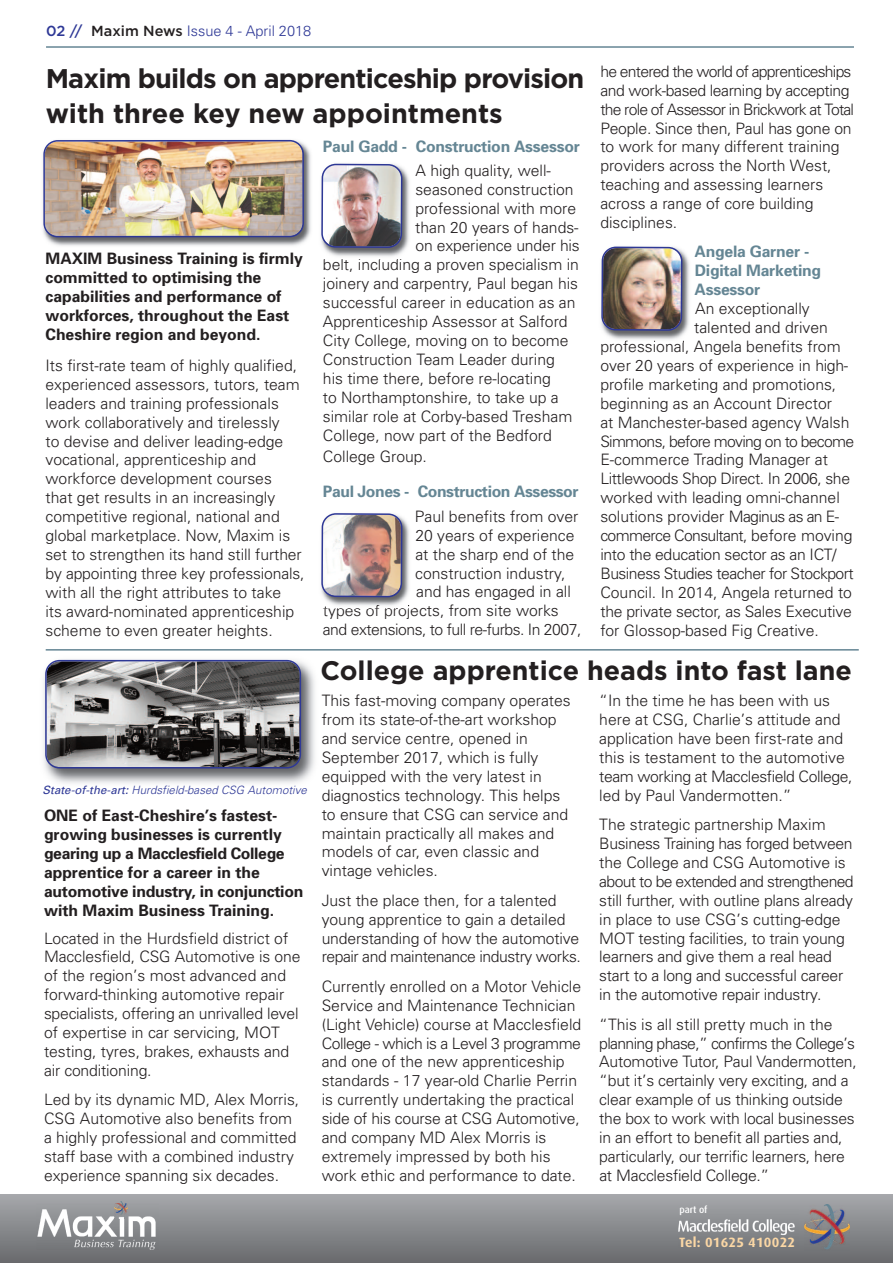
<style>
.page{position:relative;width:893px;height:1263px;background:#fff}
.page>*{position:absolute;margin:0;border:0;box-sizing:border-box;transform-origin:0 0}
.t1{font:700 27px/34.5px "Gotham";letter-spacing:-.03em;color:#231f20}
.t2{font:700 26.85px "Gotham";color:#231f20}
.t3{font:300 15.75px/18.9px "Univers";color:#231f20}
.t4{font:700 15.75px/18.9px "Univers";color:#231f20}
.t5{font:700 15.75px/18.9px "Univers";letter-spacing:-.015em;color:#658694}
.t6{font:300 15.75px "Univers";letter-spacing:-.03em;color:#231f20}
.t7{font:300 15.75px "Univers";letter-spacing:-.035em;color:#231f20}
.t8{font:300 15.75px "Univers";letter-spacing:-.025em;color:#231f20}
.t9{font:300 15.75px "Univers";letter-spacing:-.04em;color:#231f20}
.t10{font:300 15.75px "Univers";letter-spacing:-.045em;color:#231f20}
.t11{font:300 15.75px "Univers";letter-spacing:-.02em;color:#231f20}
.t12{font:300 14.55px "Univers";color:#2e3896}
.t13{font:700 13.5px "Dax";letter-spacing:.02em;color:#fbd7a5}
.t14{font:italic 300 11.4px "Univers";letter-spacing:.005em;color:#2e3896}
.t15{font:500 9.75px "Dax";color:#fff}
.s1{font-family:"Gotham";font-weight:500}
.s2{font-family:"Gotham";font-weight:500;color:#231f20}
.s3{font-weight:400}
</style>
<div class="page">
<div style="left:0;top:1195px;width:893px;height:68px;background:linear-gradient(to bottom,#a6a8ab,#696b6e)"></div>
<img style="left:679px;top:1208px;width:119px;height:39px">
<img style="left:37px;top:1204px;width:122px;height:46px">
<img style="left:805px;top:1204px;width:44px;height:46px">
<hr style="left:46px;top:46px;width:808px;height:2px;background:#658694">
<img style="left:43px;top:659px;width:272px;height:125px">
<svg style="left:45px;top:660px;width:256px;height:108px;background:#787779"></svg>
<img style="left:45px;top:139px;width:266px;height:107px">
<img style="left:43px;top:140px;width:261px;height:97px">
<hr style="left:46px;top:649px;width:813px;height:2px;background:#658694">
<img style="left:324px;top:163px;width:85px;height:94px">
<img style="left:321px;top:164px;width:81px;height:84px">
<img style="left:604px;top:246px;width:85px;height:94px">
<img style="left:625px;top:340px;width:59px;height:3px">
<img style="left:601px;top:247px;width:81px;height:84px">
<img style="left:324px;top:518px;width:85px;height:87px">
<img style="left:323px;top:605px;width:91px;height:4px">
<img style="left:321px;top:513px;width:81px;height:84px">
<svg style="left:115px;top:1202px;width:13px;height:2px"></svg>
<img style="left:115px;top:1204px;width:13px;height:15px">
<p class="t12" style="left:46px;top:26px;width:267px"><span class="s1">02 //</span> <span class="s2">Maxim News</span> Issue 4 - April 2018</p>
<h1 class="t1" style="left:46px;top:64px;width:540px">Maxim builds on apprenticeship provision with three key new appointments</h1>
<p class="t4" style="left:45px;top:251px;width:259px">MAXIM Business Training is firmly committed to optimising the capabilities and performance of workforces, throughout the East<br>Cheshire region and beyond.</p>
<p class="t3" style="left:45px;top:357px;width:260px">Its first-rate team of highly qualified, experienced assessors, tutors, team leaders and training professionals work collaboratively and tirelessly<br>to devise and deliver leading-edge vocational, apprenticeship and workforce development courses<br>that get results in an increasingly competitive regional, national and global marketplace. Now, Maxim is set to strengthen its hand still further by appointing three key professionals, with all the right attributes to take<br>its award-nominated apprenticeship scheme to even greater heights.</p>
<p class="t5" style="left:323px;top:139px;width:258px">Paul Gadd - Construction Assessor</p>
<p class="t3" style="left:415px;top:162px;width:137px">A high quality, well-</p>
<p class="t3" style="left:415px;top:181px;width:160px">seasoned construction</p>
<p class="t3" style="left:415px;top:200px;width:162px">professional with more</p>
<p class="t3" style="left:415px;top:219px;width:165px">than 20 years of hands-</p>
<p class="t3" style="left:415px;top:238px;width:166px">on experience under his</p>
<p class="t3" style="left:323px;top:257px;width:258px">belt, including a proven specialism in</p>
<p class="t3" style="left:323px;top:276px;width:257px">joinery and carpentry, Paul began his</p>
<p class="t3" style="left:323px;top:295px;width:254px">successful career in education as an</p>
<p class="t3" style="left:323px;top:313px;width:246px">Apprenticeship Assessor at Salford</p>
<p class="t3" style="left:323px;top:332px;width:247px">City College, moving on to become</p>
<p class="t3" style="left:323px;top:351px;width:233px">Construction Team Leader during</p>
<p class="t3" style="left:323px;top:370px;width:230px">his time there, before re-locating</p>
<p class="t3" style="left:323px;top:389px;width:237px">to Northamptonshire, to take up a</p>
<p class="t3" style="left:323px;top:408px;width:251px">similar role at Corby-based Tresham</p>
<p class="t3" style="left:323px;top:427px;width:230px">College, now part of the Bedford</p>
<p class="t3" style="left:323px;top:448px;width:106px">College Group.</p>
<p class="t5" style="left:323px;top:483px;width:257px">Paul Jones - Construction Assessor</p>
<p class="t3" style="left:415px;top:508px;width:165px">Paul benefits from over</p>
<p class="t3" style="left:415px;top:527px;width:161px">20 years of experience</p>
<p class="t3" style="left:415px;top:546px;width:161px">at the sharp end of the</p>
<p class="t3" style="left:415px;top:565px;width:152px">construction industry,</p>
<p class="t3" style="left:416px;top:584px;width:156px">and has engaged in all</p>
<p class="t3" style="left:323px;top:603px;width:237px">types of projects, from site works</p>
<p class="t6" style="left:323px;top:624px;width:260px">and extensions, to full re-furbs. In 2007,</p>
<p class="t3" style="left:600px;top:63px;width:255px">he entered the world of apprenticeships and work-based learning by accepting the role of Assessor in Brickwork at Total People. Since then, Paul has gone on to work for many different training providers across the North West, teaching and assessing learners across a range of core building disciplines.</p>
<p class="t5" style="left:695px;top:244px;width:128px">Angela Garner -<br>Digital Marketing<br>Assessor</p>
<p class="t3" style="left:695px;top:301px;width:116px">An exceptionally</p>
<p class="t3" style="left:694px;top:319px;width:135px">talented and driven</p>
<p class="t3" style="left:600px;top:338px;width:242px">professional, Angela benefits from</p>
<p class="t3" style="left:600px;top:357px;width:249px">over 20 years of experience in high-</p>
<p class="t3" style="left:600px;top:376px;width:237px">profile marketing and promotions,</p>
<p class="t3" style="left:600px;top:395px;width:233px">beginning as an Account Director</p>
<p class="t3" style="left:600px;top:414px;width:251px">at Manchester-based agency Walsh</p>
<p class="t10" style="left:600px;top:435px;width:255px">Simmons, before moving on to become</p>
<p class="t3" style="left:600px;top:452px;width:229px">E-commerce Trading Manager at</p>
<p class="t8" style="left:600px;top:473px;width:251px">Littlewoods Shop Direct. In 2006, she</p>
<p class="t3" style="left:600px;top:490px;width:241px">worked with leading omni-channel</p>
<p class="t3" style="left:600px;top:508px;width:240px">solutions provider Maginus as an E-</p>
<p class="t9" style="left:600px;top:530px;width:254px">commerce Consultant, before moving</p>
<p class="t11" style="left:600px;top:548px;width:238px">into the education sector as an ICT/</p>
<p class="t7" style="left:600px;top:567px;width:255px">Business Studies teacher for Stockport</p>
<p class="t3" style="left:600px;top:584px;width:253px">Council. In 2014, Angela returned to</p>
<p class="t3" style="left:600px;top:603px;width:253px">the private sector, as Sales Executive</p>
<p class="t3" style="left:600px;top:622px;width:220px">for Glossop-based Fig Creative.</p>
<p class="t14" style="left:43px;top:785px;width:266px"><span class="s3">State-of-the-art:</span> Hurdsfield-based CSG Automotive</p>
<p class="t4" style="left:44px;top:807px;width:261px">ONE of East-Cheshire’s fastest&shy;growing businesses is currently gearing up a Macclesfield College apprentice for a career in the automotive industry, in conjunction with Maxim Business Training.</p>
<p class="t3" style="left:44px;top:930px;width:258px">Located in the Hurdsfield district of Macclesfield, CSG Automotive is one of the region’s most advanced and forward-thinking automotive repair specialists, offering an unrivalled level of expertise in car servicing, MOT testing, tyres, brakes, exhausts and air conditioning.</p>
<p class="t3" style="left:44px;top:1092px;width:257px">Led by its dynamic MD, Alex Morris, CSG Automotive also benefits from a highly professional and committed staff base with a combined industry experience spanning six decades.</p>
<h2 class="t2" style="left:320px;top:661px;width:533px">College apprentice heads into fast lane</h2>
<p class="t3" style="left:322px;top:693px;width:251px">This fast-moving company operates from its state-of-the-art workshop and service centre, opened in<br>September 2017, which is fully equipped with the very latest in diagnostics technology. This helps to ensure that CSG can service and maintain practically all makes and models of car, even classic and vintage vehicles.</p>
<p class="t3" style="left:322px;top:892px;width:261px">Just the place then, for a talented young apprentice to gain a detailed understanding of how the automotive repair and maintenance industry works.</p>
<p class="t3" style="left:322px;top:978px;width:261px">Currently enrolled on a Motor Vehicle Service and Maintenance Technician (Light Vehicle) course at Macclesfield College - which is a Level 3 programme and one of the new apprenticeship standards - 17 year-old Charlie Perrin is currently undertaking the practical side of his course at CSG Automotive, and company MD Alex Morris is extremely impressed by both his work ethic and performance to date.</p>
<p class="t3" style="left:599px;top:693px;width:255px">“In the time he has been with us here at CSG, Charlie’s attitude and application have been first-rate and this is testament to the automotive team working at Macclesfield College, led by Paul Vandermotten.”</p>
<p class="t3" style="left:599px;top:816px;width:256px">The strategic partnership Maxim Business Training has forged between the College and CSG Automotive is about to be extended and strengthened still further, with outline plans already in place to use CSG’s cutting-edge MOT testing facilities, to train young learners and give them a real head start to a long and successful career in the automotive repair industry.</p>
<p class="t3" style="left:599px;top:1016px;width:259px">“This is all still pretty much in the planning phase,” confirms the College’s Automotive Tutor, Paul Vandermotten, “but it’s certainly very exciting, and a clear example of us thinking outside the box to work with local businesses in an effort to benefit all parties and, particularly, our terrific learners, here at Macclesfield College.”</p>
<p class="t15" style="left:679px;top:1205px;width:30px">part of</p>
<p class="t13" style="left:679px;top:1236px;width:117px">Tel: 01625 410022</p>
</div>
